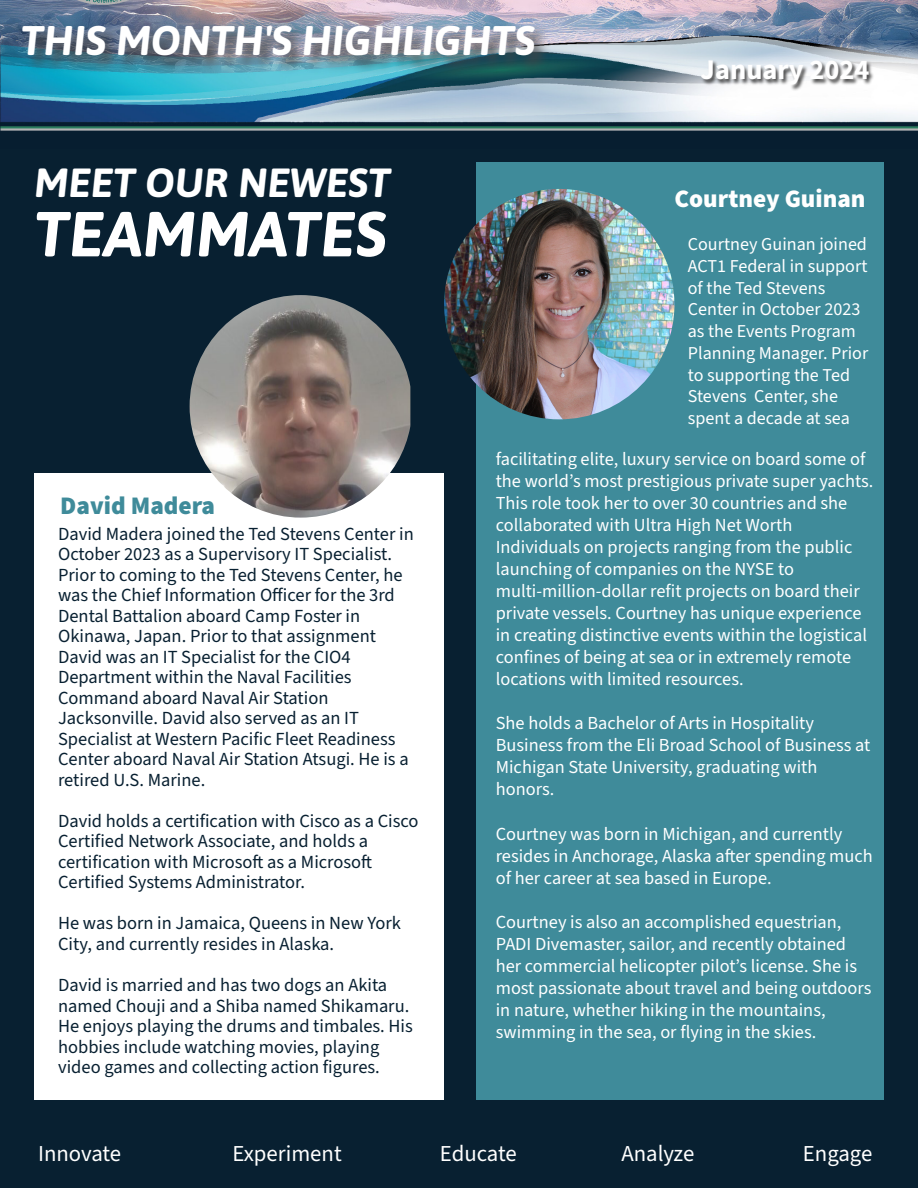
<style>
.page{position:relative;width:918px;height:1188px;background:#082031}
.page>*{position:absolute;margin:0;border:0;box-sizing:border-box;transform-origin:0 0}
.t1{font:italic 700 63.3px "Asap";color:#fff}
.t2{font:italic 700 41.4px "Asap";color:#fff}
.t3{font:italic 700 40.65px "Asap";color:#fff}
.t4{font:700 28.5px "Source Sans 3";color:#fff}
.t5{font:900 25.2px "Source Sans 3";color:#fff}
.t6{font:900 25.2px "Source Sans 3";color:#3f8b9a}
.t7{font:22.8px "Source Sans 3";color:#fff}
.t8{font:18.45px/20.5px "Source Sans 3";color:#082031}
.t9{font:18.3px/22px "Source Sans 3";color:#fff}
.t10{font:18.15px/21.8px "Source Sans 3";color:#fff}
</style>
<div class="page">
<img style="left:0;top:0;width:918px;height:131px">
<div style="left:35px;top:473px;width:409px;height:627px;background:#fff"></div>
<img style="left:668px;top:44px;width:250px;height:57px">
<div style="left:476px;top:162px;width:407px;height:938px;background:#3f8b9a"></div>
<img style="left:0;top:0;width:600px;height:96px">
<img style="left:444px;top:189px;width:231px;height:230px;border-radius:115px">
<img style="left:190px;top:295px;width:220px;height:223px">
<h2 class="t2" style="left:21px;top:12px;width:516px">THIS MONTH'S HIGHLIGHTS</h2>
<h3 class="t3" style="left:35px;top:154px;width:358px">MEET OUR NEWEST</h3>
<h1 class="t1" style="left:35px;top:190px;width:354px">TEAMMATES</h1>
<h3 class="t4" style="left:701px;top:51px;width:170px">January 2024</h3>
<h3 class="t5" style="left:675px;top:182px;width:192px">Courtney Guinan</h3>
<p class="t10" style="left:688px;top:233px;width:182px">Courtney Guinan joined<br>ACT1 Federal in support of the Ted Stevens<br>Center in October 2023 as the Events Program<br>Planning Manager. Prior to supporting the Ted<br>Stevens Center, she spent a decade at sea</p>
<h3 class="t6" style="left:60px;top:488px;width:156px">David Madera</h3>
<p class="t8" style="left:58px;top:524px;width:357px">David Madera joined the Ted Stevens Center in October 2023 as a Supervisory IT Specialist.<br>Prior to coming to the Ted Stevens Center, he was the Chief Information Officer for the 3rd Dental Battalion aboard Camp Foster in Okinawa, Japan. Prior to that assignment David was an IT Specialist for the CIO4<br>Department within the Naval Facilities Command aboard Naval Air Station Jacksonville. David also served as an IT Specialist at Western Pacific Fleet Readiness Center aboard Naval Air Station Atsugi. He is a retired U.S. Marine.</p>
<p class="t8" style="left:58px;top:811px;width:362px">David holds a certification with Cisco as a Cisco Certified Network Associate, and holds a certification with Microsoft as a Microsoft Certified Systems Administrator.</p>
<p class="t8" style="left:58px;top:913px;width:344px">He was born in Jamaica, Queens in New York<br>City, and currently resides in Alaska.</p>
<p class="t8" style="left:58px;top:975px;width:356px">David is married and has two dogs an Akita named Chouji and a Shiba named Shikamaru.<br>He enjoys playing the drums and timbales. His hobbies include watching movies, playing video games and collecting action figures.</p>
<p class="t9" style="left:496px;top:448px;width:379px">facilitating elite, luxury service on board some of the world’s most prestigious private super yachts.<br>This role took her to over 30 countries and she collaborated with Ultra High Net Worth Individuals on projects ranging from the public launching of companies on the NYSE to multi-million-dollar refit projects on board their private vessels. Courtney has unique experience in creating distinctive events within the logistical confines of being at sea or in extremely remote locations with limited resources.</p>
<p class="t9" style="left:496px;top:712px;width:376px">She holds a Bachelor of Arts in Hospitality Business from the Eli Broad School of Business at Michigan State University, graduating with honors.</p>
<p class="t9" style="left:496px;top:822px;width:379px">Courtney was born in Michigan, and currently resides in Anchorage, Alaska after spending much of her career at sea based in Europe.</p>
<p class="t9" style="left:496px;top:911px;width:377px">Courtney is also an accomplished equestrian, PADI Divemaster, sailor, and recently obtained her commercial helicopter pilot’s license. She is most passionate about travel and being outdoors in nature, whether hiking in the mountains, swimming in the sea, or flying in the skies.</p>
<p class="t7" style="left:38px;top:1139px;width:85px">Innovate</p>
<p class="t7" style="left:232px;top:1139px;width:111px">Experiment</p>
<p class="t7" style="left:440px;top:1139px;width:78px">Educate</p>
<p class="t7" style="left:621px;top:1139px;width:75px">Analyze</p>
<p class="t7" style="left:803px;top:1139px;width:71px">Engage</p>
</div>
